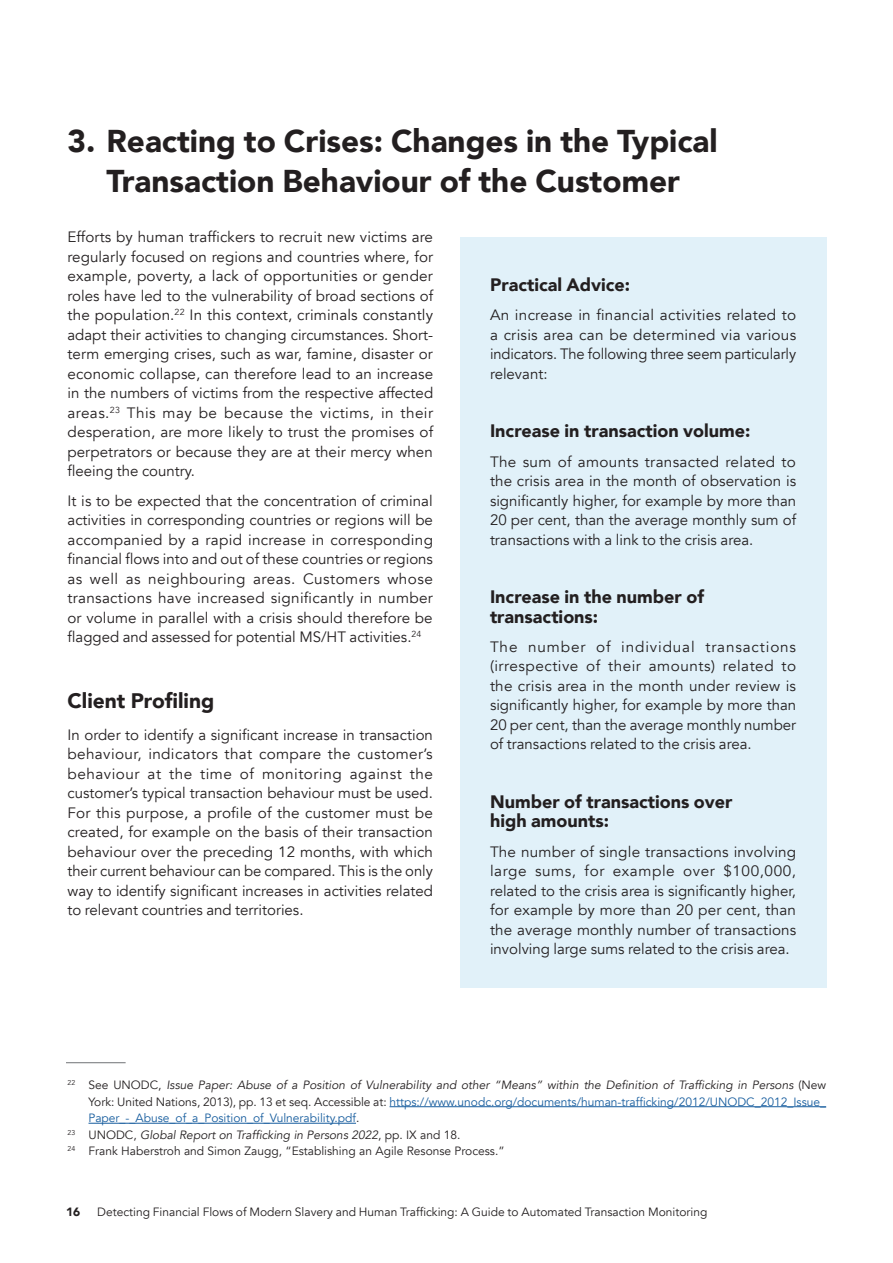
<style>
.page{position:relative;width:893px;height:1263px;background:#fff}
.page>*{position:absolute;margin:0;border:0;box-sizing:border-box;transform-origin:0 0}
.t1{font:900 31.5px/40.5px "Avenir";color:#231f20;text-align:center}
.t2{font:900 21px "Avenir";color:#231f20}
.t3{font:900 18px/19.5px "Avenir";color:#231f20}
.Body_Copy{font:15px/19.5px "Avenir";color:#231f20;text-align:justify}
.Body_Copy_last{font:15px/19.5px "Avenir";color:#231f20;text-align:justify}
.Footnote{font:12px/16.5px "Avenir";color:#175d9e;text-align:justify}
.Footnote-2{font:12px "Avenir";color:#231f20}
.Footnote-3{font:italic 12px "Avenir";color:#231f20}
.t4{font:900 12px "Avenir";color:#231f20}
.s1{color:#231f20}
.s2{font-style:italic;color:#231f20}
.s3{font-style:normal}
</style>
<div class="page">
<hr style="left:66px;top:1062px;width:60px;height:1px;background:#808285">
<hr style="left:390px;top:1106px;width:436px;height:1px;background:#175d9e">
<hr style="left:88px;top:1123px;width:268px;height:1px;background:#175d9e">
<div style="left:460px;top:237px;width:366px;height:750px;background:#e1f1f9"></div>
<h1 class="t1" style="left:68px;top:119px;width:652px">3. Reacting to Crises: Changes in the Typical<br>Transaction Behaviour of the Customer</h1>
<p class="Body_Copy" style="left:68px;top:228px;width:367px">Efforts by human traffickers to recruit new victims are regularly focused on regions and countries where, for example, poverty, a lack of opportunities or gender roles have led to the vulnerability of broad sections of the population.<sup>22</sup> In this context, criminals constantly adapt their activities to changing circumstances. Short&shy;term emerging crises, such as war, famine, disaster or economic collapse, can therefore lead to an increase in the numbers of victims from the respective affected areas.<sup>23</sup> This may be because the victims, in their desperation, are more likely to trust the promises of perpetrators or because they are at their mercy when fleeing the country.</p>
<p class="Body_Copy_last" style="left:68px;top:491px;width:367px">It is to be expected that the concentration of criminal activities in corresponding countries or regions will be accompanied by a rapid increase in corresponding financial flows into and out of these countries or regions as well as neighbouring areas. Customers whose transactions have increased significantly in number or volume in parallel with a crisis should therefore be flagged and assessed for potential MS/HT activities.<sup>24</sup></p>
<h3 class="t3" style="left:490px;top:275px;width:142px">Practical Advice:</h3>
<p class="Body_Copy_last" style="left:490px;top:306px;width:308px">An increase in financial activities related to a crisis area can be determined via various indicators. The following three seem particularly relevant:</p>
<h3 class="t3" style="left:490px;top:421px;width:262px">Increase in transaction volume:</h3>
<p class="Body_Copy_last" style="left:490px;top:452px;width:308px">The sum of amounts transacted related to the crisis area in the month of observation is significantly higher, for example by more than 20 per cent, than the average monthly sum of transactions with a link to the crisis area.</p>
<h3 class="t3" style="left:490px;top:587px;width:216px">Increase in the number of transactions:</h3>
<p class="Body_Copy_last" style="left:490px;top:637px;width:308px">The number of individual transactions (irrespective of their amounts) related to the crisis area in the month under review is significantly higher, for example by more than 20 per cent, than the average monthly number of transactions related to the crisis area.</p>
<h2 class="t2" style="left:68px;top:683px;width:148px">Client Profiling</h2>
<p class="Body_Copy" style="left:68px;top:725px;width:367px">In order to identify a significant increase in transaction behaviour, indicators that compare the customer’s behaviour at the time of monitoring against the customer’s typical transaction behaviour must be used.<br>For this purpose, a profile of the customer must be created, for example on the basis of their transaction behaviour over the preceding 12 months, with which their current behaviour can be compared. This is the only way to identify significant increases in activities related to relevant countries and territories.</p>
<h3 class="t3" style="left:490px;top:791px;width:244px">Number of transactions over high amounts:</h3>
<p class="Body_Copy" style="left:490px;top:842px;width:308px">The number of single transactions involving large sums, for example over $100,000, related to the crisis area is significantly higher, for example by more than 20 per cent, than the average monthly number of transactions involving large sums related to the crisis area.</p>
<p class="Footnote" style="left:88px;top:1077px;width:739px;text-indent:-21px"><sup>22</sup> <span class="s1">See UNODC,</span> <span class="s2">Issue Paper: Abuse of a Position of Vulnerability and other “Means” within the Definition of Trafficking in Persons</span> <span class="s1">(New York: United Nations, 2013), pp. 13 et seq. Accessible at:</span> https://www.unodc.org/documents/human-trafficking/2012/UNODC_2012_Issue_ Paper_-_Abuse_of_a_Position_of_Vulnerability.pdf<span class="s1">.</span></p>
<p class="Footnote-3" style="left:68px;top:1127px;width:394px"><sup>23</sup> <span class="s3">UNODC,</span> Global Report on Trafficking in Persons 2022<span class="s3">, pp. IX and 18.</span></p>
<p class="Footnote-2" style="left:68px;top:1144px;width:439px"><sup>24</sup> Frank Haberstroh and Simon Zaugg, “Establishing an Agile Resonse Process.”</p>
<p class="t4" style="left:66px;top:1202px;width:16px">16</p>
<p class="Footnote-2" style="left:97px;top:1205px;width:612px">Detecting Financial Flows of Modern Slavery and Human Trafficking: A Guide to Automated Transaction Monitoring</p>
</div>
